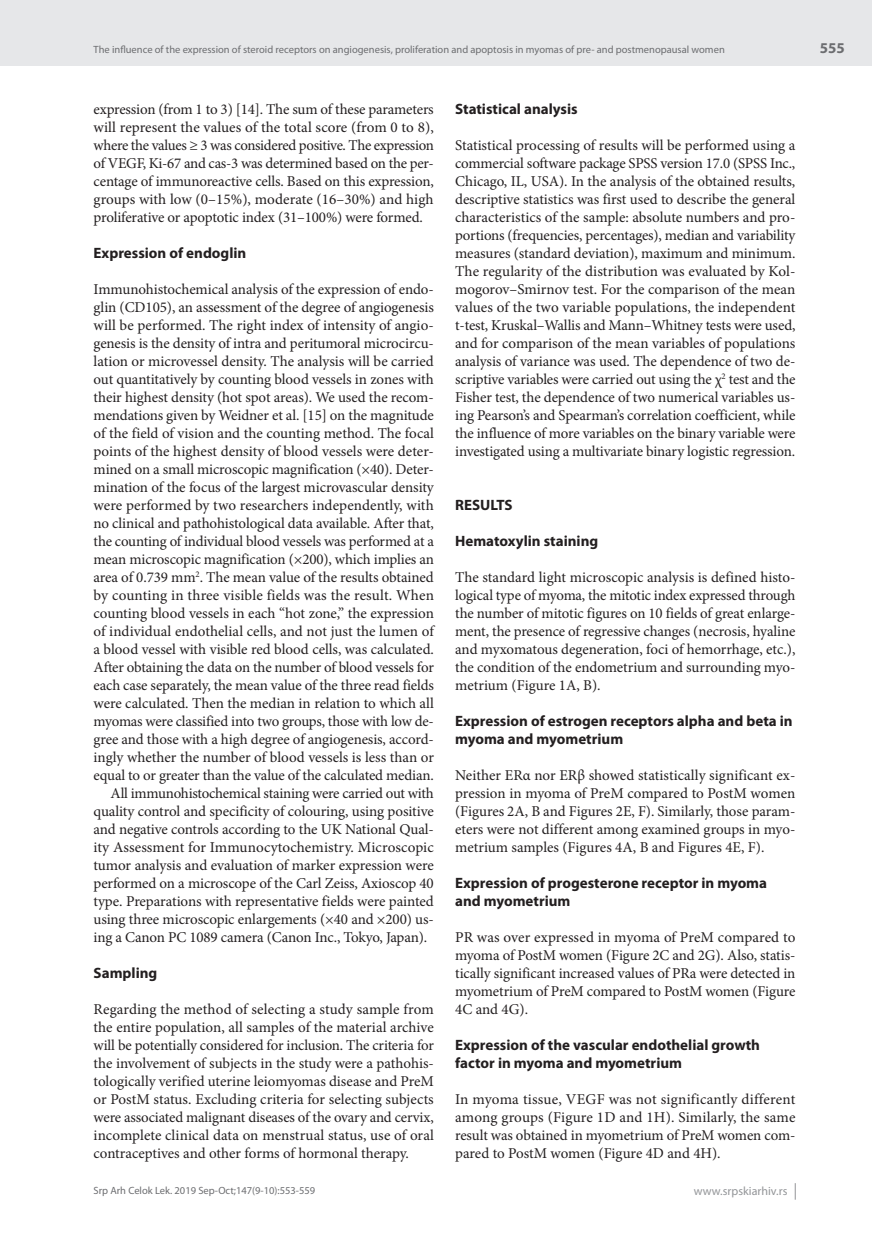
<style>
.page{position:relative;width:872px;height:1234px;background:#fff}
.page>*{position:absolute;margin:0;border:0;box-sizing:border-box;transform-origin:0 0}
.t1{font:15px/18px "Minion Pro";letter-spacing:-.005em;color:#231f20;text-align:justify}
.t2{font:700 15px/18px "Myriad Pro";color:#231f20}
.t3{font:700 15px "Myriad Pro";color:#6c6d70}
.t4{font:12px "Myriad Pro";color:#939598}
.t5{font:10.5px "Myriad Pro";color:#6c6d70}
</style>
<div class="page">
<div style="left:0;top:0;width:872px;height:66px;background:#e6e7e9"></div>
<svg style="left:795px;top:1183px;width:1px;height:16px"></svg>
<p class="t5" style="left:94px;top:43px;width:633px">The influence of the expression of steroid receptors on angiogenesis, proliferation and apoptosis in myomas of pre- and postmenopausal women</p>
<p class="t1" style="left:94px;top:100px;width:342px">expression (from 1 to 3) [14]. The sum of these parameters will represent the values of the total score (from 0 to 8), where the values ≥ 3 was considered positive. The expression of VEGF, Ki-67 and cas-3 was determined based on the per&shy;centage of immunoreactive cells. Based on this expression, groups with low (0–15%), moderate (16–30%) and high proliferative or apoptotic index (31–100%) were formed.</p>
<p class="t2" style="left:94px;top:243px;width:154px">Expression of endoglin</p>
<p class="t1" style="left:94px;top:280px;width:342px">Immunohistochemical analysis of the expression of endo-</p>
<p class="t1" style="left:94px;top:298px;width:342px">glin (CD105), an assessment of the degree of angiogenesis</p>
<p class="t1" style="left:94px;top:316px;width:342px">will be performed. The right index of intensity of angio-</p>
<p class="t1" style="left:94px;top:334px;width:342px">genesis is the density of intra and peritumoral microcircu-</p>
<p class="t1" style="left:94px;top:352px;width:342px">lation or microvessel density. The analysis will be carried</p>
<p class="t1" style="left:94px;top:370px;width:342px">out quantitatively by counting blood vessels in zones with</p>
<p class="t1" style="left:94px;top:388px;width:342px">their highest density (hot spot areas). We used the recom-</p>
<p class="t1" style="left:94px;top:406px;width:342px">mendations given by Weidner et al. [15] on the magnitude</p>
<p class="t1" style="left:94px;top:424px;width:342px">of the field of vision and the counting method. The focal</p>
<p class="t1" style="left:94px;top:442px;width:342px">points of the highest density of blood vessels were deter-</p>
<p class="t1" style="left:94px;top:460px;width:342px">mined on a small microscopic magnification (×40). Deter-</p>
<p class="t1" style="left:94px;top:478px;width:342px">mination of the focus of the largest microvascular density</p>
<p class="t1" style="left:94px;top:496px;width:342px">were performed by two researchers independently, with</p>
<p class="t1" style="left:94px;top:514px;width:342px">no clinical and pathohistological data available. After that,</p>
<p class="t1" style="left:94px;top:532px;width:342px">the counting of individual blood vessels was performed at a</p>
<p class="t1" style="left:94px;top:550px;width:342px">mean microscopic magnification (×200), which implies an</p>
<p class="t1" style="left:94px;top:568px;width:342px">area of 0.739 mm<sup>2</sup>. The mean value of the results obtained</p>
<p class="t1" style="left:94px;top:586px;width:342px">by counting in three visible fields was the result. When</p>
<p class="t1" style="left:94px;top:604px;width:342px">counting blood vessels in each “hot zone,” the expression</p>
<p class="t1" style="left:94px;top:622px;width:342px">of individual endothelial cells, and not just the lumen of</p>
<p class="t1" style="left:94px;top:640px;width:342px">a blood vessel with visible red blood cells, was calculated.</p>
<p class="t1" style="left:94px;top:658px;width:342px">After obtaining the data on the number of blood vessels for</p>
<p class="t1" style="left:94px;top:676px;width:342px">each case separately, the mean value of the three read fields</p>
<p class="t1" style="left:94px;top:694px;width:342px">were calculated. Then the median in relation to which all</p>
<p class="t1" style="left:94px;top:712px;width:342px">myomas were classified into two groups, those with low de-</p>
<p class="t1" style="left:94px;top:730px;width:342px">gree and those with a high degree of angiogenesis, accord-</p>
<p class="t1" style="left:94px;top:748px;width:342px">ingly whether the number of blood vessels is less than or</p>
<p class="t1" style="left:94px;top:766px;width:342px">equal to or greater than the value of the calculated median.</p>
<p class="t1" style="left:111px;top:784px;width:325px">All immunohistochemical staining were carried out with</p>
<p class="t1" style="left:94px;top:802px;width:342px">quality control and specificity of colouring, using positive</p>
<p class="t1" style="left:94px;top:820px;width:342px">and negative controls according to the UK National Qual-</p>
<p class="t1" style="left:94px;top:838px;width:342px">ity Assessment for Immunocytochemistry. Microscopic</p>
<p class="t1" style="left:94px;top:856px;width:342px">tumor analysis and evaluation of marker expression were</p>
<p class="t1" style="left:94px;top:874px;width:342px">performed on a microscope of the Carl Zeiss, Axioscop 40</p>
<p class="t1" style="left:94px;top:892px;width:342px">type. Preparations with representative fields were painted</p>
<p class="t1" style="left:94px;top:910px;width:342px">using three microscopic enlargements (×40 and ×200) us-</p>
<p class="t1" style="left:94px;top:928px;width:335px">ing a Canon PC 1089 camera (Canon Inc., Tokyo, Japan).</p>
<p class="t2" style="left:94px;top:963px;width:65px">Sampling</p>
<p class="t1" style="left:94px;top:1000px;width:342px">Regarding the method of selecting a study sample from the entire population, all samples of the material archive will be potentially considered for inclusion. The criteria for the involvement of subjects in the study were a pathohis&shy;tologically verified uterine leiomyomas disease and PreM or PostM status. Excluding criteria for selecting subjects were associated malignant diseases of the ovary and cervix, incomplete clinical data on menstrual status, use of oral contraceptives and other forms of hormonal therapy.</p>
<p class="t2" style="left:455px;top:99px;width:124px">Statistical analysis</p>
<p class="t1" style="left:455px;top:136px;width:342px">Statistical processing of results will be performed using a commercial software package ЅPSS version 17.0 (ЅРЅЅ Inc., Chicago, IL, USA). In the analysis of the obtained results, descriptive statistics was first used to describe the general characteristics of the sample: absolute numbers and pro&shy;portions (frequencies, percentages), median and variability measures (standard deviation), maximum and minimum.<br>The regularity of the distribution was evaluated by Kol&shy;mogorov–Smirnov test. For the comparison of the mean values of the two variable populations, the independent t-test, Kruskal–Wallis and Mann–Whitney tests were used, and for comparison of the mean variables of populations analysis of variance was used. The dependence of two de&shy;scriptive variables were carried out using the χ<sup>2</sup> test and the Fisher test, the dependence of two numerical variables us&shy;ing Pearson’s and Spearman’s correlation coefficient, while the influence of more variables on the binary variable were investigated using a multivariate binary logistic regression.</p>
<p class="t2" style="left:455px;top:495px;width:59px">RESULTS</p>
<p class="t2" style="left:455px;top:531px;width:145px">Hematoxylin staining</p>
<p class="t1" style="left:455px;top:568px;width:342px">The standard light microscopic analysis is defined histo&shy;logical type of myoma, the mitotic index expressed through the number of mitotic figures on 10 fields of great enlarge&shy;ment, the presence of regressive changes (necrosis, hyaline and myxomatous degeneration, foci of hemorrhage, etc.), the condition of the endometrium and surrounding myo&shy;metrium (Figure 1A, B).</p>
<p class="t2" style="left:455px;top:711px;width:339px">Expression of estrogen receptors alpha and beta in myoma and myometrium</p>
<p class="t1" style="left:455px;top:766px;width:342px">Neither ERα nor ERβ showed statistically significant ex&shy;pression in myoma of PreM compared to PostM women (Figures 2A, B and Figures 2E, F). Similarly, those param&shy;eters were not different among examined groups in myo&shy;metrium samples (Figures 4A, B and Figures 4E, F).</p>
<p class="t2" style="left:455px;top:873px;width:313px">Expression of progesterone receptor in myoma and myometrium</p>
<p class="t1" style="left:455px;top:928px;width:342px">PR was over expressed in myoma of PreM compared to myoma of PostM women (Figure 2C and 2G). Also, statis&shy;tically significant increased values of PRа were detected in myometrium of PreM compared to PostM women (Figure 4C and 4G).</p>
<p class="t2" style="left:455px;top:1035px;width:306px">Expression of the vascular endothelial growth factor in myoma and myometrium</p>
<p class="t1" style="left:455px;top:1090px;width:342px">In myoma tissue, VEGF was not significantly different among groups (Figure 1D and 1H). Similarly, the same result was obtained in myometrium of PreM women com&shy;pared to PostM women (Figure 4D and 4H).</p>
<p class="t5" style="left:94px;top:1184px;width:223px">Srp Arh Celok Lek. 2019 Sep-Oct;147(9-10):553-559</p>
<p class="t4" style="left:694px;top:1183px;width:95px">www.srpskiarhiv.rs</p>
<p class="t3" style="left:820px;top:38px;width:26px">555</p>
</div>
